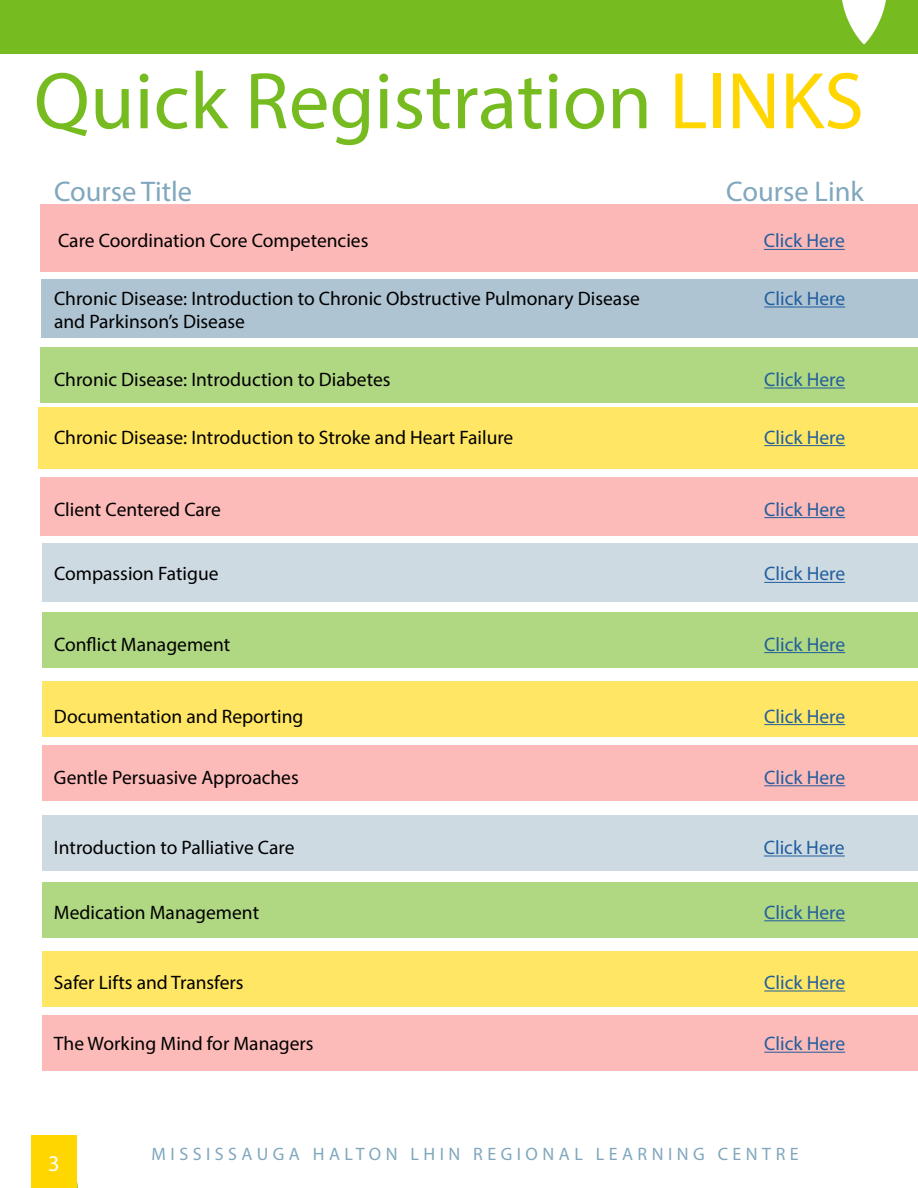
<style>
.page{position:relative;width:918px;height:1188px;background:#fff}
.page>*{position:absolute;margin:0;border:0;box-sizing:border-box;transform-origin:0 0}
.t1{font:81px "Myriad Pro";color:#76bc21}
.t2{font:28.5px "Myriad Pro";color:#80a7bd}
.t3{font:22.5px "Myriad Pro";color:#fff}
.t4{font:19.5px "Myriad Pro";color:#000}
.t5{font:19.5px "Myriad Pro";color:#215e9e}
.t6{font:18px "Myriad Pro";letter-spacing:.25em;color:#80a7bd}
.s1{color:#ffd600}
</style>
<div class="page">
<svg style="left:76px;top:1135px;width:2px;height:53px"></svg>
<div style="left:31px;top:1135px;width:45px;height:53px;background:#ffd600"></div>
<div style="left:43px;top:1016px;width:875px;height:55px;background:#fcbab8"></div>
<div style="left:42px;top:951px;width:876px;height:56px;background:#ffe664"></div>
<div style="left:43px;top:882px;width:875px;height:56px;background:#b0d781"></div>
<div style="left:42px;top:815px;width:876px;height:56px;background:#cedae2"></div>
<div style="left:43px;top:746px;width:875px;height:55px;background:#fcbab8"></div>
<div style="left:42px;top:681px;width:876px;height:56px;background:#ffe664"></div>
<div style="left:43px;top:612px;width:875px;height:56px;background:#b0d781"></div>
<div style="left:42px;top:543px;width:876px;height:59px;background:#cedae2"></div>
<div style="left:40px;top:477px;width:878px;height:59px;background:#fcbab8"></div>
<div style="left:39px;top:407px;width:879px;height:61px;background:#ffe664"></div>
<div style="left:40px;top:347px;width:878px;height:56px;background:#b0d781"></div>
<div style="left:41px;top:279px;width:877px;height:59px;background:#afc4d3"></div>
<div style="left:40px;top:204px;width:878px;height:68px;background:#fcb8b6"></div>
<div style="left:1px;top:0;width:917px;height:54px;background:#76bc21"></div>
<svg style="left:842px;top:0;width:44px;height:45px"></svg>
<hr style="left:764px;top:249px;width:81px;height:1px;background:#215e9e">
<hr style="left:764px;top:307px;width:81px;height:1px;background:#215e9e">
<hr style="left:764px;top:388px;width:81px;height:1px;background:#215e9e">
<hr style="left:764px;top:445px;width:81px;height:1px;background:#215e9e">
<hr style="left:764px;top:517px;width:81px;height:1px;background:#215e9e">
<hr style="left:764px;top:582px;width:81px;height:1px;background:#215e9e">
<hr style="left:764px;top:652px;width:81px;height:1px;background:#215e9e">
<hr style="left:764px;top:724px;width:81px;height:1px;background:#215e9e">
<hr style="left:764px;top:785px;width:81px;height:1px;background:#215e9e">
<hr style="left:764px;top:856px;width:81px;height:1px;background:#215e9e">
<hr style="left:764px;top:920px;width:81px;height:1px;background:#215e9e">
<hr style="left:764px;top:991px;width:81px;height:1px;background:#215e9e">
<hr style="left:764px;top:1052px;width:81px;height:1px;background:#215e9e">
<h1 class="t1" style="left:34px;top:51px;width:832px">Quick Registration <span class="s1">LINKS</span></h1>
<h2 class="t2" style="left:54px;top:174px;width:140px">Course Title</h2>
<h2 class="t2" style="left:726px;top:174px;width:139px">Course Link</h2>
<p class="t4" style="left:58px;top:229px;width:312px">Care Coordination Core Competencies</p>
<p class="t5" style="left:764px;top:229px;width:82px">Click Here</p>
<p class="t4" style="left:54px;top:286px;width:587px">Chronic Disease: Introduction to Chronic Obstructive Pulmonary Disease</p>
<p class="t5" style="left:764px;top:286px;width:82px">Click Here</p>
<p class="t4" style="left:54px;top:310px;width:192px">and Parkinson’s Disease</p>
<p class="t4" style="left:54px;top:367px;width:338px">Chronic Disease: Introduction to Diabetes</p>
<p class="t5" style="left:764px;top:367px;width:82px">Click Here</p>
<p class="t4" style="left:54px;top:425px;width:461px">Chronic Disease: Introduction to Stroke and Heart Failure</p>
<p class="t5" style="left:764px;top:425px;width:82px">Click Here</p>
<p class="t4" style="left:54px;top:497px;width:168px">Client Centered Care</p>
<p class="t5" style="left:764px;top:497px;width:82px">Click Here</p>
<p class="t4" style="left:54px;top:562px;width:166px">Compassion Fatigue</p>
<p class="t5" style="left:764px;top:562px;width:82px">Click Here</p>
<p class="t4" style="left:54px;top:632px;width:178px">Conflict Management</p>
<p class="t5" style="left:764px;top:632px;width:82px">Click Here</p>
<p class="t4" style="left:54px;top:704px;width:251px">Documentation and Reporting</p>
<p class="t5" style="left:764px;top:704px;width:82px">Click Here</p>
<p class="t4" style="left:54px;top:765px;width:246px">Gentle Persuasive Approaches</p>
<p class="t5" style="left:764px;top:765px;width:82px">Click Here</p>
<p class="t4" style="left:54px;top:835px;width:242px">Introduction to Palliative Care</p>
<p class="t5" style="left:764px;top:835px;width:82px">Click Here</p>
<p class="t4" style="left:54px;top:900px;width:207px">Medication Management</p>
<p class="t5" style="left:764px;top:900px;width:82px">Click Here</p>
<p class="t4" style="left:54px;top:970px;width:191px">Safer Lifts and Transfers</p>
<p class="t5" style="left:764px;top:970px;width:82px">Click Here</p>
<p class="t4" style="left:54px;top:1032px;width:261px">The Working Mind for Managers</p>
<p class="t5" style="left:764px;top:1032px;width:82px">Click Here</p>
<p class="t3" style="left:48px;top:1149px;width:13px">3</p>
<p class="t6" style="left:152px;top:1143px;width:649px">MISSISSAUGA HALTON LHIN REGIONAL LEARNING CENTRE</p>
</div>
